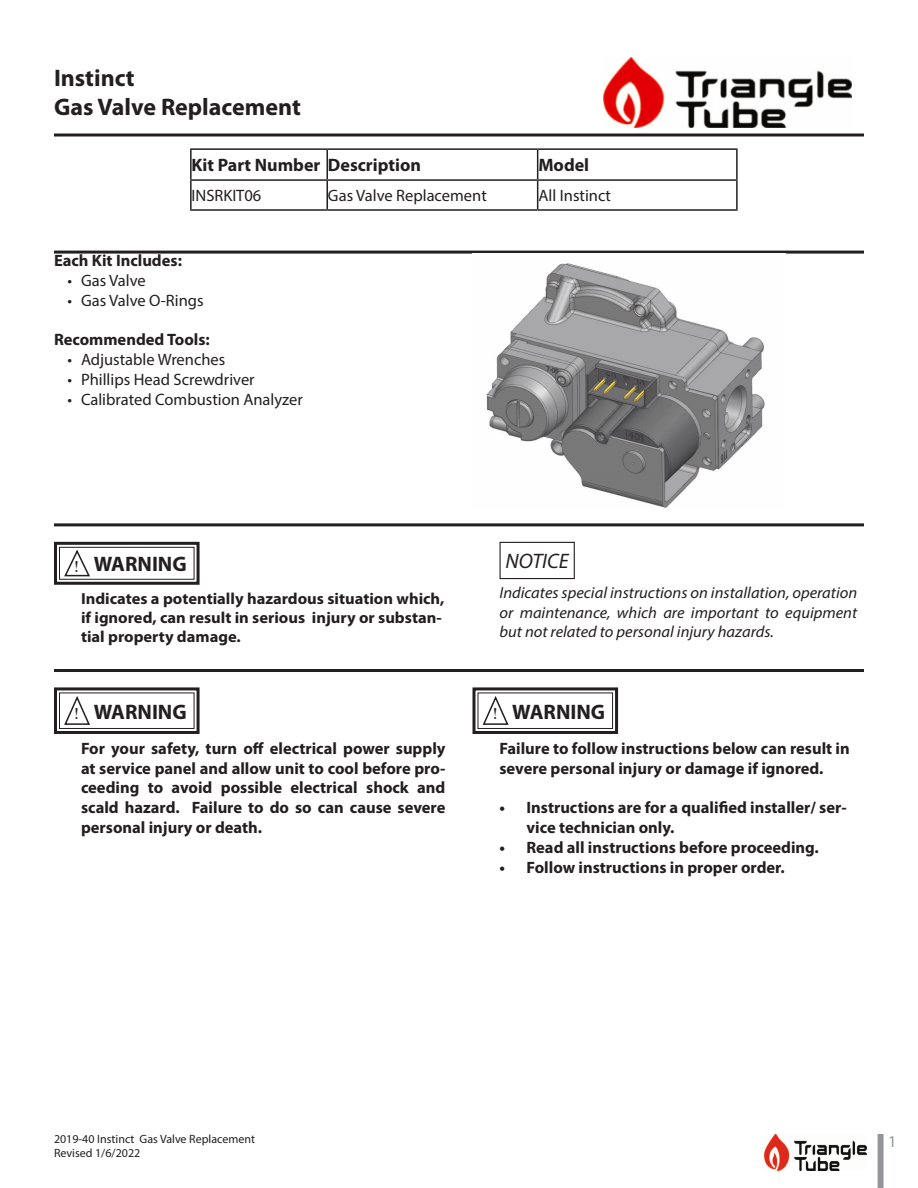
<style>
.page{position:relative;width:918px;height:1188px;background:#fff}
.page>*{position:absolute;margin:0;border:0;box-sizing:border-box;transform-origin:0 0}
.t1{font:700 24px/28.8px "Myriad Pro";color:#231f20}
.Warning{font:700 21px "Myriad Pro";color:#231f20}
.Notice{font:italic 21px "Myriad Pro";color:#231f20}
.t2{font:700 18px "Myriad Pro";color:#231f20}
.Warning-2{font:700 16.5px/19.8px "Myriad Pro";color:#231f20}
.t3{font:16.5px "Myriad Pro";color:#231f20}
.Warning-3{font:16.5px "Bask Old Face";color:#231f20}
.t4{font:16.5px "Myriad Pro";color:#939598}
.Notice-2{font:italic 16.05px/19.2px "Myriad Pro";color:#231f20;text-align:justify}
.Warning-4{font:700 16.05px/19.2px "Myriad Pro";color:#231f20}
.t5{font:12px "Myriad Pro";color:#231f20}
</style>
<div class="page">
<hr style="left:54px;top:134px;width:810px;height:2px;background:#231f20">
<img style="left:604px;top:57px;width:247px;height:70px">
<div style="left:878px;top:1134px;width:6px;height:54px;background:#939598"></div>
<img style="left:764px;top:1134px;width:102px;height:36px">
<hr style="left:54px;top:523px;width:810px;height:3px;background:#231f20">
<svg style="left:54px;top:541px;width:146px;height:44px"></svg>
<div style="left:500px;top:542px;width:75px;height:37px;border:1px solid #231f20"></div>
<svg style="left:54px;top:687px;width:146px;height:47px"></svg>
<svg style="left:472px;top:687px;width:147px;height:47px"></svg>
<hr style="left:54px;top:669px;width:810px;height:3px;background:#231f20">
<hr style="left:190px;top:148px;width:137px;height:2px;background:#231f20">
<hr style="left:190px;top:150px;width:2px;height:29px;background:#231f20">
<hr style="left:327px;top:148px;width:211px;height:2px;background:#231f20">
<hr style="left:326px;top:150px;width:2px;height:29px;background:#231f20">
<hr style="left:538px;top:148px;width:200px;height:2px;background:#231f20">
<hr style="left:736px;top:150px;width:2px;height:29px;background:#231f20">
<hr style="left:190px;top:179px;width:137px;height:2px;background:#231f20">
<hr style="left:327px;top:179px;width:211px;height:2px;background:#231f20">
<hr style="left:538px;top:179px;width:200px;height:2px;background:#231f20">
<hr style="left:736px;top:181px;width:2px;height:28px;background:#231f20">
<hr style="left:538px;top:209px;width:200px;height:2px;background:#231f20">
<hr style="left:190px;top:181px;width:2px;height:28px;background:#231f20">
<hr style="left:326px;top:181px;width:2px;height:28px;background:#231f20">
<svg style="left:537px;top:150px;width:1px;height:59px"></svg>
<hr style="left:190px;top:209px;width:137px;height:2px;background:#231f20">
<hr style="left:327px;top:209px;width:211px;height:2px;background:#231f20">
<hr style="left:54px;top:251px;width:810px;height:3px;background:#231f20">
<img style="left:486px;top:263px;width:279px;height:245px">
<h1 class="t1" style="left:54px;top:64px;width:248px">Instinct<br>Gas Valve Replacement</h1>
<p class="t2" style="left:192px;top:155px;width:231px">Kit Part Number Description</p>
<p class="t2" style="left:538px;top:155px;width:52px">Model</p>
<p class="t3" style="left:192px;top:186px;width:71px">INSRKIT06</p>
<p class="t3" style="left:328px;top:186px;width:160px">Gas Valve Replacement</p>
<p class="t3" style="left:538px;top:186px;width:74px">All Instinct</p>
<p class="Warning-2" style="left:54px;top:251px;width:129px">Each Kit Includes:</p>
<p class="t3" style="left:68px;top:270px;width:80px">• Gas Valve</p>
<p class="t3" style="left:68px;top:290px;width:138px">• Gas Valve O-Rings</p>
<p class="Warning-2" style="left:54px;top:330px;width:157px">Recommended Tools:</p>
<p class="t3" style="left:68px;top:349px;width:159px">• Adjustable Wrenches</p>
<p class="t3" style="left:68px;top:369px;width:189px">• Phillips Head Screwdriver</p>
<p class="t3" style="left:68px;top:389px;width:237px">• Calibrated Combustion Analyzer</p>
<p class="Warning-3" style="left:75px;top:557px;width:6px">!</p>
<p class="Warning" style="left:94px;top:552px;width:95px">WARNING</p>
<p class="Warning-4" style="left:81px;top:589px;width:365px">Indicates a potentially hazardous situation which, if ignored, can result in serious injury or substan&shy;tial property damage.</p>
<p class="Warning-3" style="left:75px;top:705px;width:6px">!</p>
<p class="Warning" style="left:94px;top:700px;width:95px">WARNING</p>
<p class="Warning-2" style="left:81px;top:739px;width:366px;text-align:justify">For your safety, turn off electrical power supply at service panel and allow unit to cool before pro&shy;ceeding to avoid possible electrical shock and scald hazard. Failure to do so can cause severe personal injury or death.</p>
<p class="Notice" style="left:506px;top:548px;width:65px">NOTICE</p>
<p class="Notice-2" style="left:500px;top:583px;width:359px">Indicates special instructions on installation, operation or maintenance, which are important to equipment but not related to personal injury hazards.</p>
<p class="Warning-3" style="left:493px;top:705px;width:6px">!</p>
<p class="Warning" style="left:512px;top:700px;width:95px">WARNING</p>
<p class="Warning-2" style="left:500px;top:739px;width:352px">Failure to follow instructions below can result in severe personal injury or damage if ignored.</p>
<p class="Warning-2" style="left:526px;top:798px;width:322px;text-indent:-27px">• Instructions are for a qualified installer/ ser&shy;vice technician only.</p>
<p class="Warning-2" style="left:500px;top:838px;width:321px">• Read all instructions before proceeding.</p>
<p class="Warning-2" style="left:500px;top:857px;width:287px">• Follow instructions in proper order.</p>
<p class="t5" style="left:54px;top:1132px;width:203px">2019-40 Instinct Gas Valve Replacement</p>
<p class="t5" style="left:54px;top:1146px;width:88px">Revised 1/6/2022</p>
<p class="t4" style="left:888px;top:1132px;width:10px">1</p>
</div>
